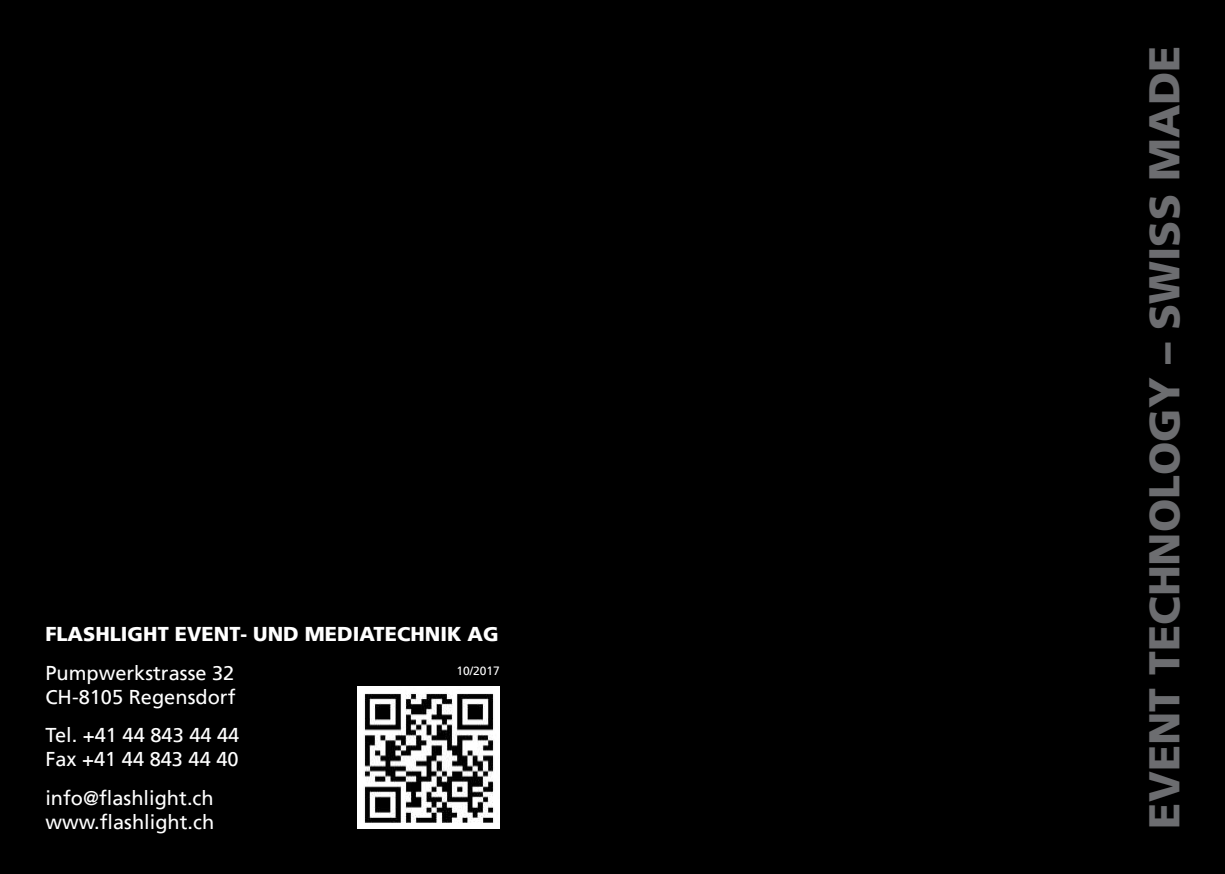
<style>
.page{position:relative;width:1225px;height:874px;background:#fff}
.page>*{position:absolute;margin:0;border:0;box-sizing:border-box;transform-origin:0 0}
.t1{font:900 42.8px "Frutiger";color:#6c6d70}
.t2{font:20px/24px "Frutiger";color:#fff}
.t3{font:900 20px "Frutiger";color:#fff}
.t4{font:12px "Frutiger";color:#fff}
</style>
<div class="page">
<div style="left:0;top:0;width:1225px;height:873px;background:#000"></div>
<img style="left:357px;top:686px;width:143px;height:142px">
<p class="t3" style="left:45px;top:621px;width:455px">FLASHLIGHT EVENT- UND MEDIATECHNIK AG</p>
<p class="t2" style="left:45px;top:660px;width:192px">Pumpwerkstrasse 32<br>CH-8105 Regensdorf</p>
<p class="t2" style="left:45px;top:722px;width:195px">Tel. +41 44 843 44 44<br>Fax +41 44 843 44 40</p>
<p class="t2" style="left:45px;top:785px;width:170px">info@flashlight.ch www.flashlight.ch</p>
<p class="t4" style="left:456px;top:663px;width:45px">10/2017</p>
<h1 class="t1" style="left:1138px;top:828px;width:784px;rotate:-90deg">EVENT TECHNOLOGY – SWISS MADE</h1>
</div>
